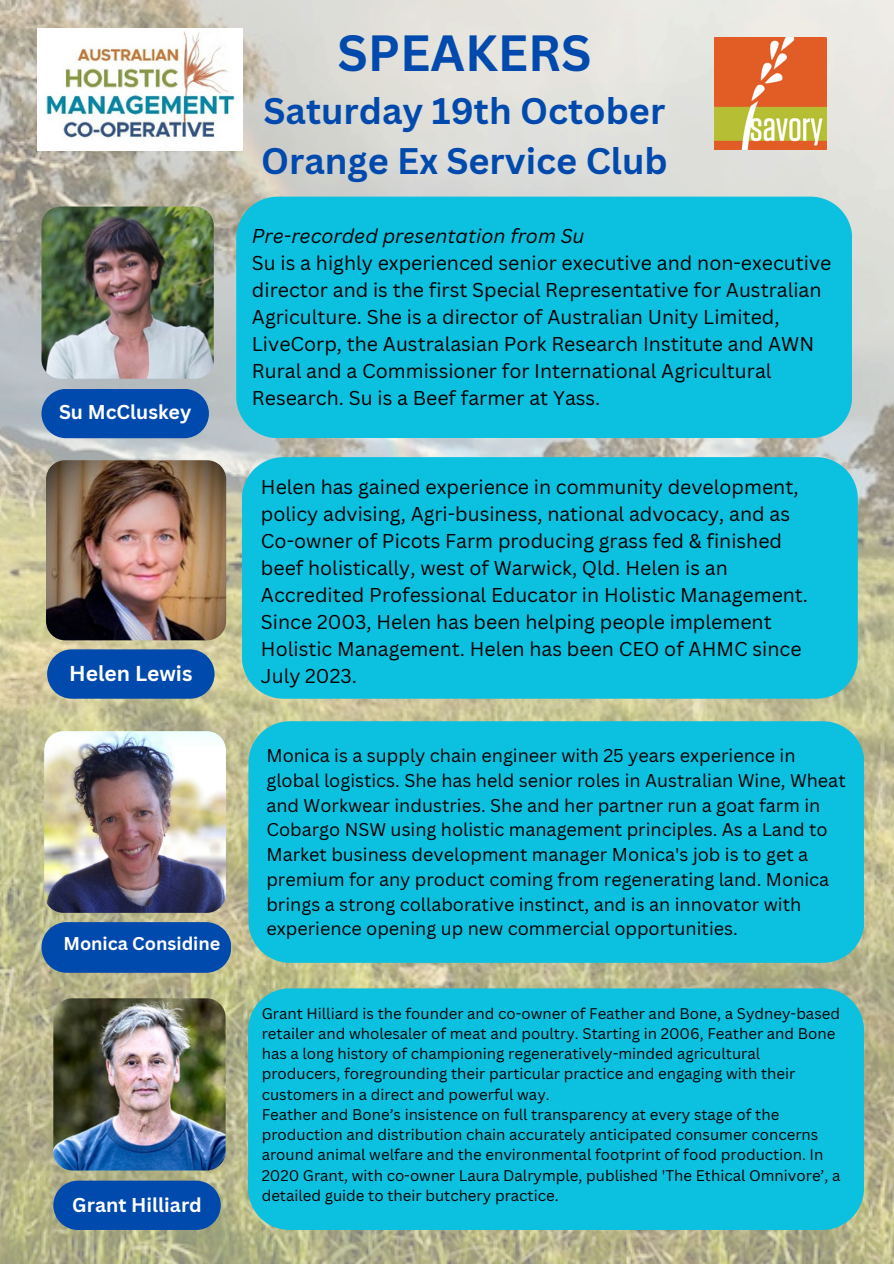
<style>
.page{position:relative;width:894px;height:1264px;background:#fff}
.page>*{position:absolute;margin:0;border:0;box-sizing:border-box;transform-origin:0 0}
.t1{font:700 49.5px "Canva Sans";color:#004aad}
.t2{font:700 36px/49.5px "Canva Sans";color:#004aad}
.t3{font:700 21px "Canva Sans";color:#fff}
.t4{font:19.5px/27px "Canva Sans";color:#000}
.t5{font:700 19.5px "Canva Sans";color:#fff}
.t6{font:18px/24.8px "Canva Sans";color:#000}
.t7{font:700 18px "Canva Sans";color:#fff}
.t8{font:15px/20.2px "Canva Sans";color:#000}
.s1{font-style:italic}
</style>
<div class="page">
<img style="left:0;top:0;width:893px;height:1263px">
<img style="left:38px;top:28px;width:204px;height:122px">
<img style="left:714px;top:38px;width:111px;height:111px">
<div style="left:236px;top:197px;width:615px;height:241px;background:#0cc0df"></div>
<div style="left:41px;top:389px;width:168px;height:49px;background:#004aad;border-radius:25px"></div>
<img style="left:41px;top:206px;width:173px;height:173px;border-radius:19px">
<svg style="left:41px;top:922px;width:190px;height:50px;background:#0b50ab"></svg>
<div style="left:242px;top:457px;width:615px;height:241px;background:#0cc0df"></div>
<div style="left:47px;top:649px;width:167px;height:49px;background:#004aad;border-radius:25px"></div>
<img style="left:46px;top:460px;width:180px;height:180px">
<div style="left:248px;top:721px;width:615px;height:241px;background:#0cc0df"></div>
<img style="left:44px;top:731px;width:182px;height:181px;border-radius:19px">
<div style="left:248px;top:988px;width:615px;height:241px;background:#0cc0df"></div>
<div style="left:53px;top:1180px;width:168px;height:49px;background:#004aad;border-radius:25px"></div>
<img style="left:53px;top:998px;width:172px;height:172px;border-radius:19px">
<h2 class="t5" style="left:59px;top:398px;width:134px">Su McCluskey</h2>
<h2 class="t3" style="left:69px;top:658px;width:125px">Helen Lewis</h2>
<h4 class="t7" style="left:63px;top:931px;width:158px">Monica Considine</h4>
<h2 class="t5" style="left:72px;top:1191px;width:131px">Grant Hilliard</h2>
<h1 class="t1" style="left:337px;top:18px;width:255px">SPEAKERS</h1>
<h1 class="t2" style="left:261px;top:85px;width:408px">Saturday 19th October<br>Orange Ex Service Club</h1>
<h3 class="t4" style="left:252px;top:222px;width:580px"><span class="s1">Pre-recorded presentation from Su<br></span>Su is a highly experienced senior executive and non-executive director and is the first Special Representative for Australian Agriculture. She is a director of Australian Unity Limited, LiveCorp, the Australasian Pork Research Institute and AWN Rural and a Commissioner for International Agricultural Research. Su is a Beef farmer at Yass.</h3>
<h3 class="t4" style="left:261px;top:473px;width:548px">Helen has gained experience in community development, policy advising, Agri-business, national advocacy, and as Co-owner of Picots Farm producing grass fed &amp; finished beef holistically, west of Warwick, Qld. Helen is an Accredited Professional Educator in Holistic Management.<br>Since 2003, Helen has been helping people implement Holistic Management. Helen has been CEO of AHMC since July 2023.</h3>
<h5 class="t6" style="left:266px;top:742px;width:580px">Monica is a supply chain engineer with 25 years experience in global logistics. She has held senior roles in Australian Wine, Wheat and Workwear industries. She and her partner run a goat farm in Cobargo NSW using holistic management principles. As a Land to Market business development manager Monica's job is to get a premium for any product coming from regenerating land. Monica brings a strong collaborative instinct, and is an innovator with experience opening up new commercial opportunities.</h5>
<p class="t8" style="left:261px;top:1002px;width:579px">Grant Hilliard is the founder and co-owner of Feather and Bone, a Sydney-based retailer and wholesaler of meat and poultry. Starting in 2006, Feather and Bone has a long history of championing regeneratively-minded agricultural producers, foregrounding their particular practice and engaging with their customers in a direct and powerful way.</p>
<p class="t8" style="left:261px;top:1103px;width:580px">Feather and Bone’s insistence on full transparency at every stage of the production and distribution chain accurately anticipated consumer concerns around animal welfare and the environmental footprint of food production. In 2020 Grant, with co-owner Laura Dalrymple, published 'The Ethical Omnivore’, a detailed guide to their butchery practice.</p>
</div>
